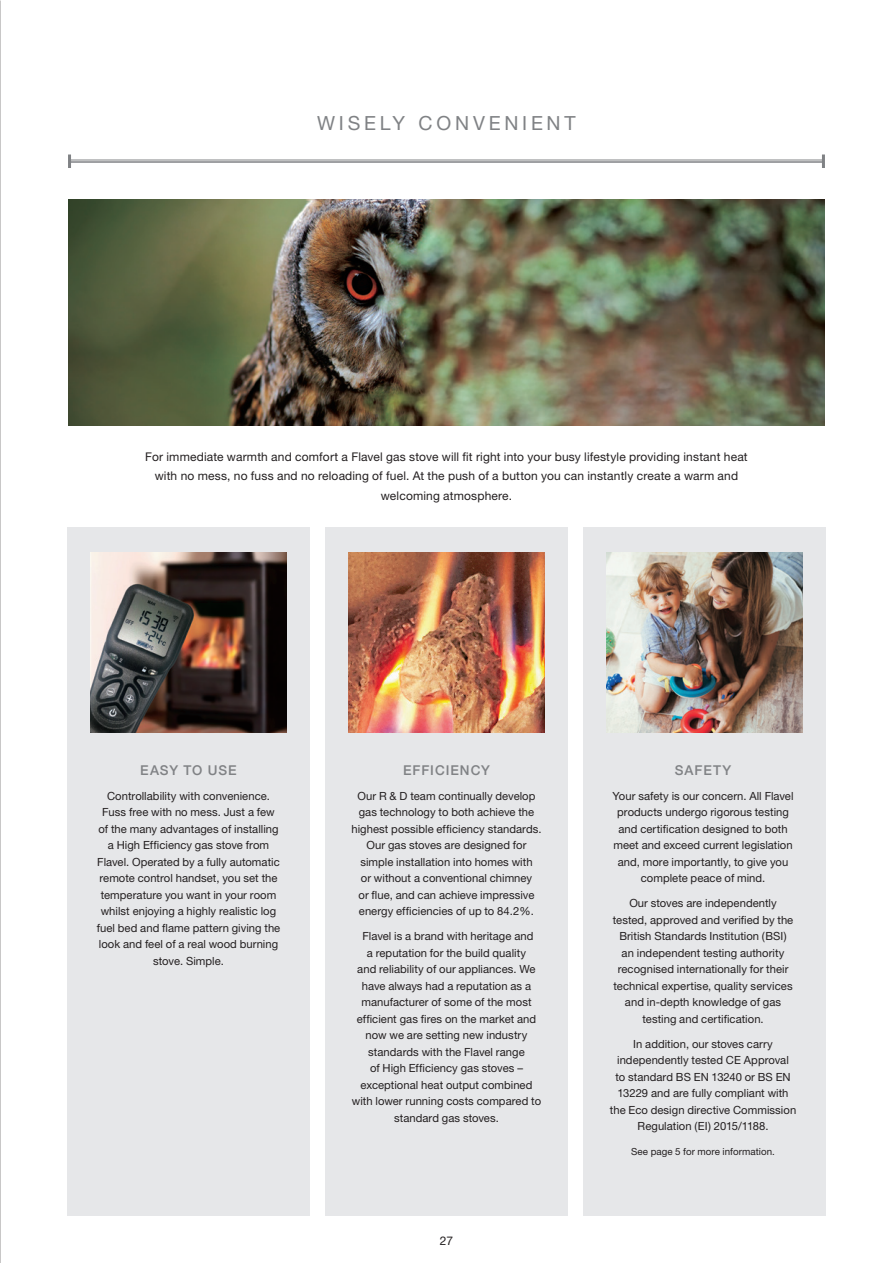
<style>
.page{position:relative;width:893px;height:1263px;background:#fff}
.page>*{position:absolute;margin:0;border:0;box-sizing:border-box;transform-origin:0 0}
.t1{font:19.5px "Helvetica Neue";letter-spacing:.195em;color:#808285}
.t2{font:500 13.5px "Helvetica Neue";letter-spacing:.07em;color:#808285}
.t3{font:12px/19.5px "Helvetica Neue";letter-spacing:.01em;color:#231f20;text-align:center}
.t4{font:11.25px/16.5px "Helvetica Neue";letter-spacing:.005em;color:#231f20;text-align:center}
.t5{font:9.75px "Helvetica Neue";letter-spacing:.01em;color:#231f20}
</style>
<div class="page">
<img style="left:68px;top:200px;width:757px;height:225px">
<hr style="left:70px;top:160px;width:753px;height:1px;background:#808285">
<hr style="left:70px;top:161px;width:753px;height:2px;background:#808285">
<hr style="left:68px;top:154px;width:3px;height:14px;background:#808285">
<hr style="left:822px;top:154px;width:3px;height:14px;background:#808285">
<div style="left:67px;top:528px;width:243px;height:688px;background:#e6e7e9"></div>
<div style="left:325px;top:528px;width:243px;height:688px;background:#e6e7e9"></div>
<div style="left:583px;top:528px;width:243px;height:688px;background:#e6e7e9"></div>
<img style="left:91px;top:552px;width:195px;height:180px">
<img style="left:349px;top:552px;width:195px;height:180px">
<img style="left:607px;top:552px;width:195px;height:180px">
<h1 class="t1" style="left:317px;top:112px;width:260px">WISELY CONVENIENT</h1>
<p class="t3" style="left:145px;top:447px;width:604px">For immediate warmth and comfort a Flavel gas stove will fit right into your busy lifestyle providing instant heat with no mess, no fuss and no reloading of fuel. At the push of a button you can instantly create a warm and welcoming atmosphere.</p>
<p class="t2" style="left:140px;top:759px;width:98px">EASY TO USE</p>
<p class="t4" style="left:97px;top:787px;width:185px">Controllability with convenience.<br>Fuss free with no mess. Just a few of the many advantages of installing a High Efficiency gas stove from Flavel. Operated by a fully automatic remote control handset, you set the temperature you want in your room whilst enjoying a highly realistic log fuel bed and flame pattern giving the look and feel of a real wood burning stove. Simple.</p>
<p class="t2" style="left:403px;top:759px;width:88px">EFFICIENCY</p>
<p class="t4" style="left:351px;top:787px;width:192px">Our R &amp; D team continually develop gas technology to both achieve the highest possible efficiency standards.<br>Our gas stoves are designed for simple installation into homes with<br>or without a conventional chimney<br>or flue, and can achieve impressive energy efficiencies of up to 84.2%.</p>
<p class="t4" style="left:352px;top:928px;width:191px">Flavel is a brand with heritage and<br>a reputation for the build quality<br>and reliability of our appliances. We have always had a reputation as a manufacturer of some of the most efficient gas fires on the market and now we are setting new industry standards with the Flavel range<br>of High Efficiency gas stoves – exceptional heat output combined with lower running costs compared to standard gas stoves.</p>
<p class="t3" style="left:440px;top:1230px;width:15px">27</p>
<p class="t2" style="left:675px;top:759px;width:58px">SAFETY</p>
<p class="t4" style="left:612px;top:787px;width:183px">Your safety is our concern. All Flavel products undergo rigorous testing and certification designed to both meet and exceed current legislation and, more importantly, to give you complete peace of mind.</p>
<p class="t4" style="left:613px;top:895px;width:182px">Our stoves are independently tested, approved and verified by the British Standards Institution (BSI) an independent testing authority recognised internationally for their technical expertise, quality services and in-depth knowledge of gas testing and certification.</p>
<p class="t4" style="left:610px;top:1035px;width:188px">In addition, our stoves carry independently tested CE Approval<br>to standard BS EN 13240 or BS EN<br>13229 and are fully compliant with the Eco design directive Commission<br>Regulation (EI) 2015/1188.</p>
<p class="t5" style="left:631px;top:1146px;width:145px">See page 5 for more information.</p>
</div>
